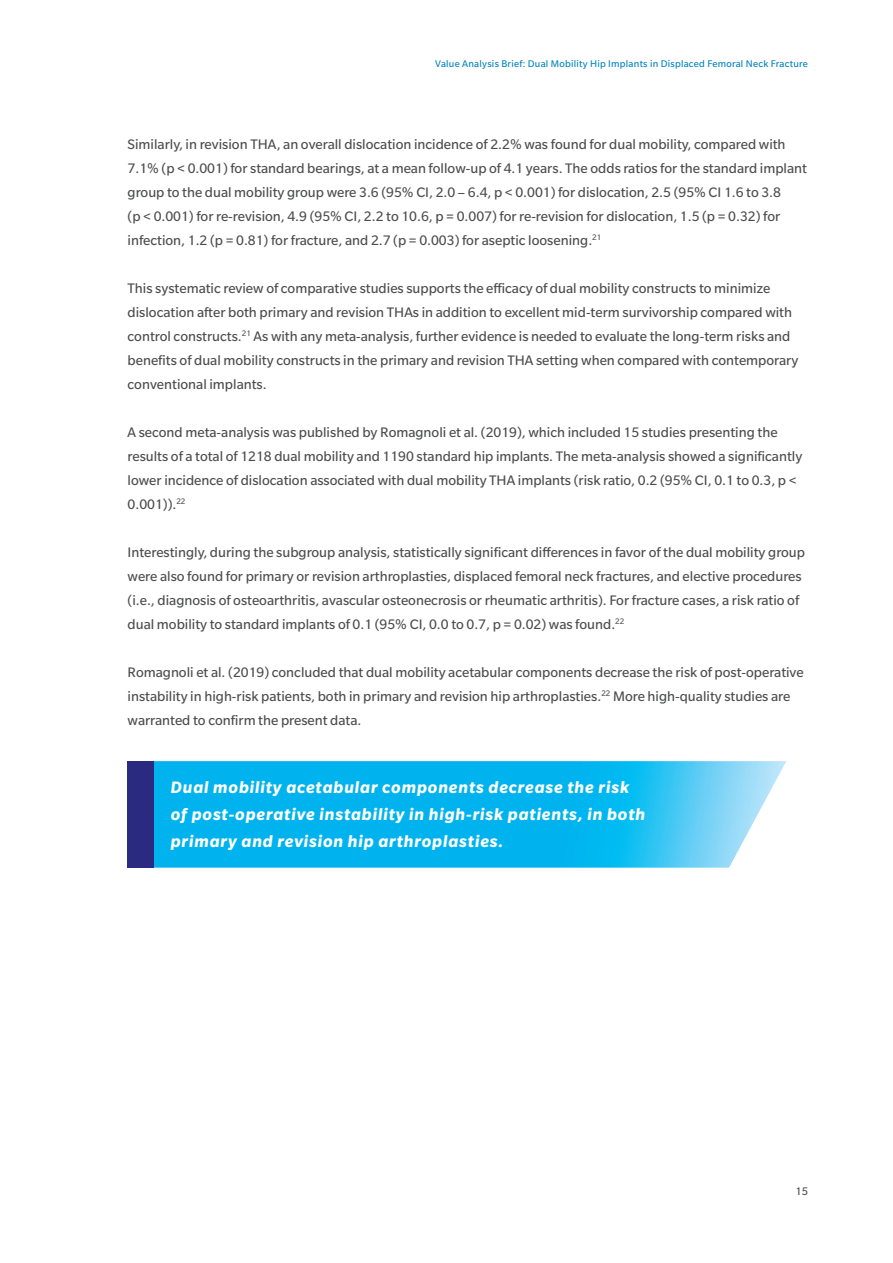
<style>
.page{position:relative;width:893px;height:1263px;background:#fff}
.page>*{position:absolute;margin:0;border:0;box-sizing:border-box;transform-origin:0 0}
.t1{font:italic 700 18px/27px "Slate Pro";letter-spacing:.05em;color:#fff}
.t2{font:15px/24px "Slate Pro";color:#4b4c4d}
.t3{font:12px "Slate Pro";color:#4b4c4d}
.t4{font:10.5px "Slate Pro";letter-spacing:.025em;color:#0083bf}
</style>
<div class="page">
<img style="left:154px;top:761px;width:632px;height:107px">
<div style="left:128px;top:761px;width:26px;height:107px;background:#2b2a81"></div>
<p class="t4" style="left:435px;top:58px;width:374px">Value Analysis Brief: Dual Mobility Hip Implants in Displaced Femoral Neck Fracture</p>
<p class="t2" style="left:128px;top:132px;width:681px">Similarly, in revision THA, an overall dislocation incidence of 2.2% was found for dual mobility, compared with 7.1% (p &lt; 0.001) for standard bearings, at a mean follow-up of 4.1 years. The odds ratios for the standard implant group to the dual mobility group were 3.6 (95% CI, 2.0 – 6.4, p &lt; 0.001) for dislocation, 2.5 (95% CI 1.6 to 3.8<br>(p &lt; 0.001) for re-revision, 4.9 (95% CI, 2.2 to 10.6, p = 0.007) for re-revision for dislocation, 1.5 (p = 0.32) for infection, 1.2 (p = 0.81) for fracture, and 2.7 (p = 0.003) for aseptic loosening.<sup>21</sup></p>
<p class="t2" style="left:128px;top:276px;width:672px">This systematic review of comparative studies supports the efficacy of dual mobility constructs to minimize dislocation after both primary and revision THAs in addition to excellent mid-term survivorship compared with control constructs.<sup>21</sup> As with any meta-analysis, further evidence is needed to evaluate the long-term risks and benefits of dual mobility constructs in the primary and revision THA setting when compared with contemporary conventional implants.</p>
<p class="t2" style="left:128px;top:420px;width:676px">A second meta-analysis was published by Romagnoli et al. (2019), which included 15 studies presenting the results of a total of 1218 dual mobility and 1190 standard hip implants. The meta-analysis showed a significantly lower incidence of dislocation associated with dual mobility THA implants (risk ratio, 0.2 (95% CI, 0.1 to 0.3, p &lt; 0.001)).<sup>22</sup></p>
<p class="t2" style="left:128px;top:540px;width:679px">Interestingly, during the subgroup analysis, statistically significant differences in favor of the dual mobility group were also found for primary or revision arthroplasties, displaced femoral neck fractures, and elective procedures (i.e., diagnosis of osteoarthritis, avascular osteonecrosis or rheumatic arthritis). For fracture cases, a risk ratio of dual mobility to standard implants of 0.1 (95% CI, 0.0 to 0.7, p = 0.02) was found.<sup>22</sup></p>
<p class="t2" style="left:128px;top:660px;width:678px">Romagnoli et al. (2019) concluded that dual mobility acetabular components decrease the risk of post-operative instability in high-risk patients, both in primary and revision hip arthroplasties.<sup>22</sup> More high-quality studies are warranted to confirm the present data.</p>
<p class="t1" style="left:171px;top:773px;width:476px">Dual mobility acetabular components decrease the risk of post-operative instability in high-risk patients, in both primary and revision hip arthroplasties.</p>
<p class="t3" style="left:795px;top:1185px;width:14px">15</p>
</div>
